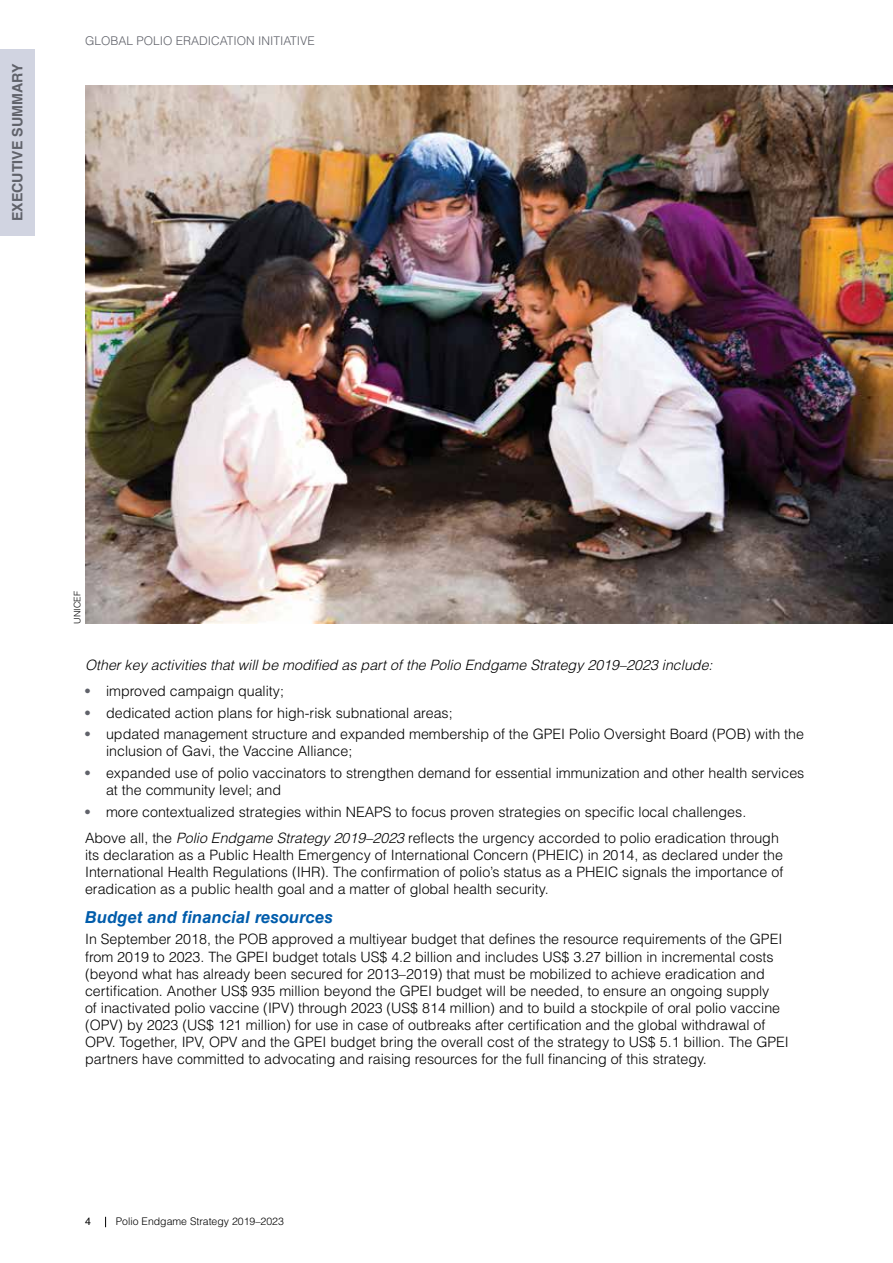
<style>
.page{position:relative;width:893px;height:1263px;background:#fff}
.page>*{position:absolute;margin:0;border:0;box-sizing:border-box;transform-origin:0 0}
.t1{font:italic 700 16.5px "Helvetica LT Std";letter-spacing:.01em;color:#005cab}
.t2{font:300 14.25px/17.1px "Helvetica LT Std";color:#000}
.t3{font:italic 300 14.25px "Helvetica LT Std";color:#000}
.t4{font:700 14.25px "Helvetica LT Std";color:#60626a}
.t5{font:300 12px "Helvetica LT Std";color:#60626a}
.t6{font:300 10.5px "Helvetica LT Std";color:#000}
.t7{font:10.5px "Helvetica LT Std";color:#000}
.t8{font:300 9px "Helvetica LT Std";color:#000}
.s1{font-weight:700;color:#60626a}
.s2{font-style:italic}
</style>
<div class="page">
<div style="left:0;top:50px;width:34px;height:186px;background:#d1d4e1"></div>
<img style="left:85px;top:85px;width:808px;height:539px">
<p class="t4" style="left:9px;top:221px;width:158px;rotate:-90deg">Executive summary</p>
<p class="t5" style="left:85px;top:33px;width:231px">GLOBAL POLIO ERADICATION INITIATIVE</p>
<p class="t8" style="left:72px;top:624px;width:34px;rotate:-90deg">UNICEF</p>
<p class="t3" style="left:85px;top:656px;width:629px">Other key activities that will be modified as part of the Polio Endgame Strategy 2019–2023 include:</p>
<p class="t2" style="left:85px;top:682px;width:200px"><span class="s1">•</span> improved campaign quality;</p>
<p class="t2" style="left:85px;top:704px;width:369px"><span class="s1">•</span> dedicated action plans for high-risk subnational areas;</p>
<p class="t2" style="left:106px;top:725px;width:699px;text-indent:-21px"><span class="s1">•</span> updated management structure and expanded membership of the GPEI Polio Oversight Board (POB) with the inclusion of Gavi, the Vaccine Alliance;</p>
<p class="t2" style="left:106px;top:764px;width:700px;text-indent:-21px"><span class="s1">•</span> expanded use of polio vaccinators to strengthen demand for essential immunization and other health services at the community level; and</p>
<p class="t2" style="left:85px;top:798px;width:695px;line-height:26.1px"><span class="s1">•</span> more contextualized strategies within NEAPS to focus proven strategies on specific local challenges.<br>Above all, the <span class="s2">Polio Endgame Strategy 2019–2023</span> reflects the urgency accorded to polio eradication through</p>
<p class="t2" style="left:85px;top:846px;width:700px;text-align:justify">its declaration as a Public Health Emergency of International Concern (PHEIC) in 2014, as declared under the International Health Regulations (IHR). The confirmation of polio’s status as a PHEIC signals the importance of eradication as a public health goal and a matter of global health security.</p>
<p class="t1" style="left:85px;top:907px;width:249px">Budget and financial resources</p>
<p class="t2" style="left:85px;top:931px;width:705px">In September 2018, the POB approved a multiyear budget that defines the resource requirements of the GPEI from 2019 to 2023. The GPEI budget totals US$ 4.2 billion and includes US$ 3.27 billion in incremental costs (beyond what has already been secured for 2013–2019) that must be mobilized to achieve eradication and certification. Another US$ 935 million beyond the GPEI budget will be needed, to ensure an ongoing supply<br>of inactivated polio vaccine (IPV) through 2023 (US$ 814 million) and to build a stockpile of oral polio vaccine (OPV) by 2023 (US$ 121 million) for use in case of outbreaks after certification and the global withdrawal of OPV. Together, IPV, OPV and the GPEI budget bring the overall cost of the strategy to US$ 5.1 billion. The GPEI partners have committed to advocating and raising resources for the full financing of this strategy.</p>
<p class="t7" style="left:85px;top:1215px;width:7px">4</p>
<p class="t6" style="left:116px;top:1214px;width:170px">Polio Endgame Strategy 2019–2023</p>
</div>
